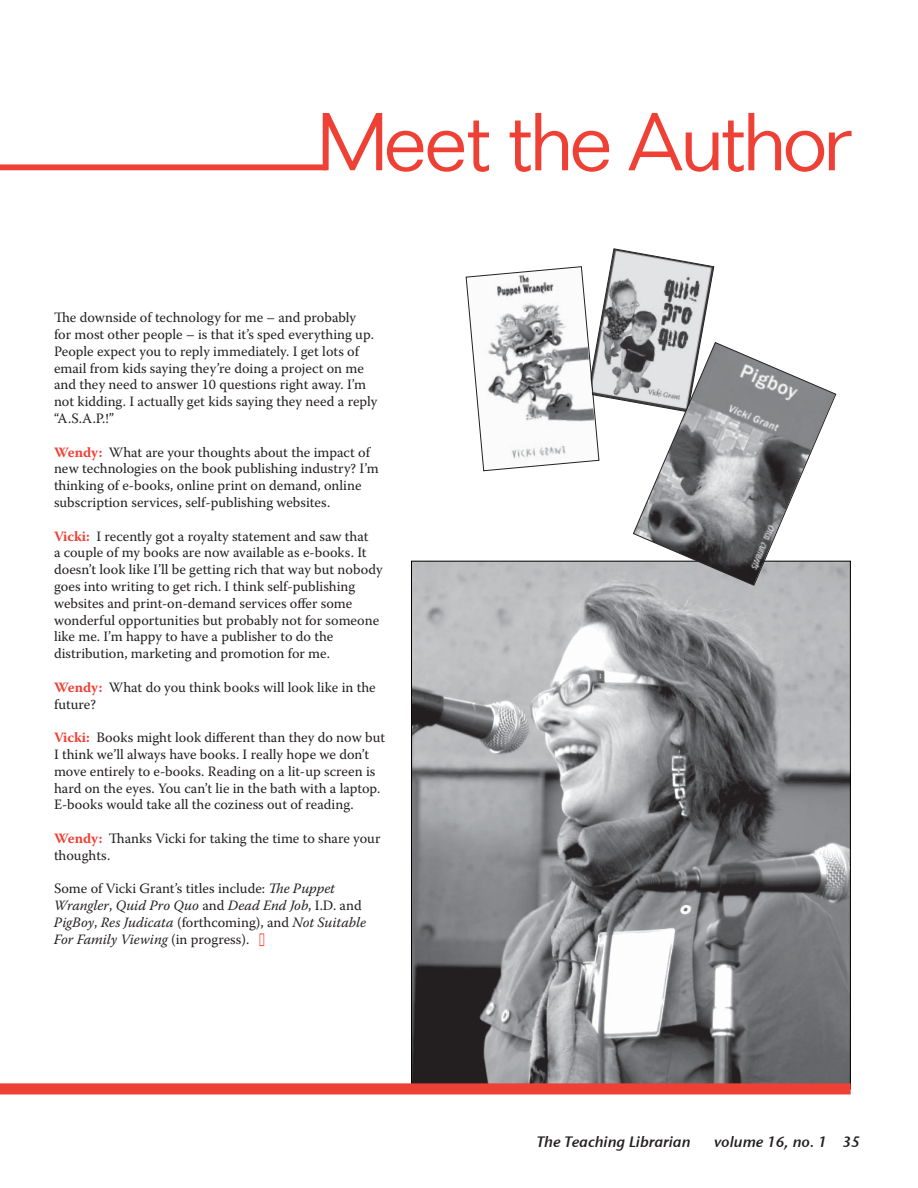
<style>
.page{position:relative;width:918px;height:1188px;background:#fff}
.page>*{position:absolute;margin:0;border:0;box-sizing:border-box;transform-origin:0 0}
.t1{font:300 72px "Folio";color:#ef4035}
.t2{font:15px "Stone Sans Sem ITCTT Semi Ita";color:#231f20}
.t3{font:14.25px/16.8px "Warnock Pro";color:#231f20}
.t4{font:italic 14.25px/16.8px "Warnock Pro";color:#231f20}
.s1{font-weight:700;color:#ef4035}
.s2{font-style:normal}
</style>
<div class="page">
<div style="left:0;top:164px;width:327px;height:6px;background:#ef4035"></div>
<img style="left:413px;top:563px;width:436px;height:520px">
<div style="left:0;top:1083px;width:851px;height:11px;background:#ef4035"></div>
<svg style="left:465px;top:248px;width:250px;height:224px"></svg>
<svg style="left:632px;top:342px;width:205px;height:244px"></svg>
<h1 class="t1" style="left:320px;top:114px;width:535px">Meet the Author</h1>
<p class="t3" style="left:54px;top:310px;width:325px">The downside of technology for me – and probably<br>for most other people – is that it’s sped everything up.<br>People expect you to reply immediately. I get lots of email from kids saying they’re doing a project on me and they need to answer 10 questions right away. I’m not kidding. I actually get kids saying they need a reply “A.S.A.P.!”</p>
<p class="t3" style="left:54px;top:445px;width:326px"><span class="s1">Wendy:</span> What are your thoughts about the impact of new technologies on the book publishing industry? I’m thinking of e-books, online print on demand, online subscription services, self-publishing websites.</p>
<p class="t3" style="left:54px;top:529px;width:330px"><span class="s1">Vicki:</span> I recently got a royalty statement and saw that<br>a couple of my books are now available as e-books. It doesn’t look like I’ll be getting rich that way but nobody goes into writing to get rich. I think self-publishing websites and print-on-demand services offer some wonderful opportunities but probably not for someone like me. I’m happy to have a publisher to do the distribution, marketing and promotion for me.</p>
<p class="t3" style="left:54px;top:680px;width:323px"><span class="s1">Wendy:</span> What do you think books will look like in the future?</p>
<p class="t3" style="left:54px;top:730px;width:333px"><span class="s1">Vicki:</span> Books might look different than they do now but I think we’ll always have books. I really hope we don’t move entirely to e-books. Reading on a lit-up screen is hard on the eyes. You can’t lie in the bath with a laptop.<br>E-books would take all the coziness out of reading.</p>
<p class="t3" style="left:54px;top:831px;width:328px"><span class="s1">Wendy:</span> Thanks Vicki for taking the time to share your thoughts.</p>
<p class="t4" style="left:54px;top:882px;width:314px"><span class="s2">Some of Vicki Grant’s titles include:</span> The Puppet Wrangler<span class="s2">,</span> Quid Pro Quo <span class="s2">and</span> Dead End Job<span class="s2">, I.D. and </span>PigBoy<span class="s2">,</span> Res Judicata <span class="s2">(forthcoming), and</span> Not Suitable For Family Viewing <span class="s2">(in progress).</span></p>
<p class="t2" style="left:537px;top:1133px;width:155px">The Teaching Librarian</p>
<p class="t2" style="left:714px;top:1133px;width:147px">volume 16, no. 1 35</p>
</div>
